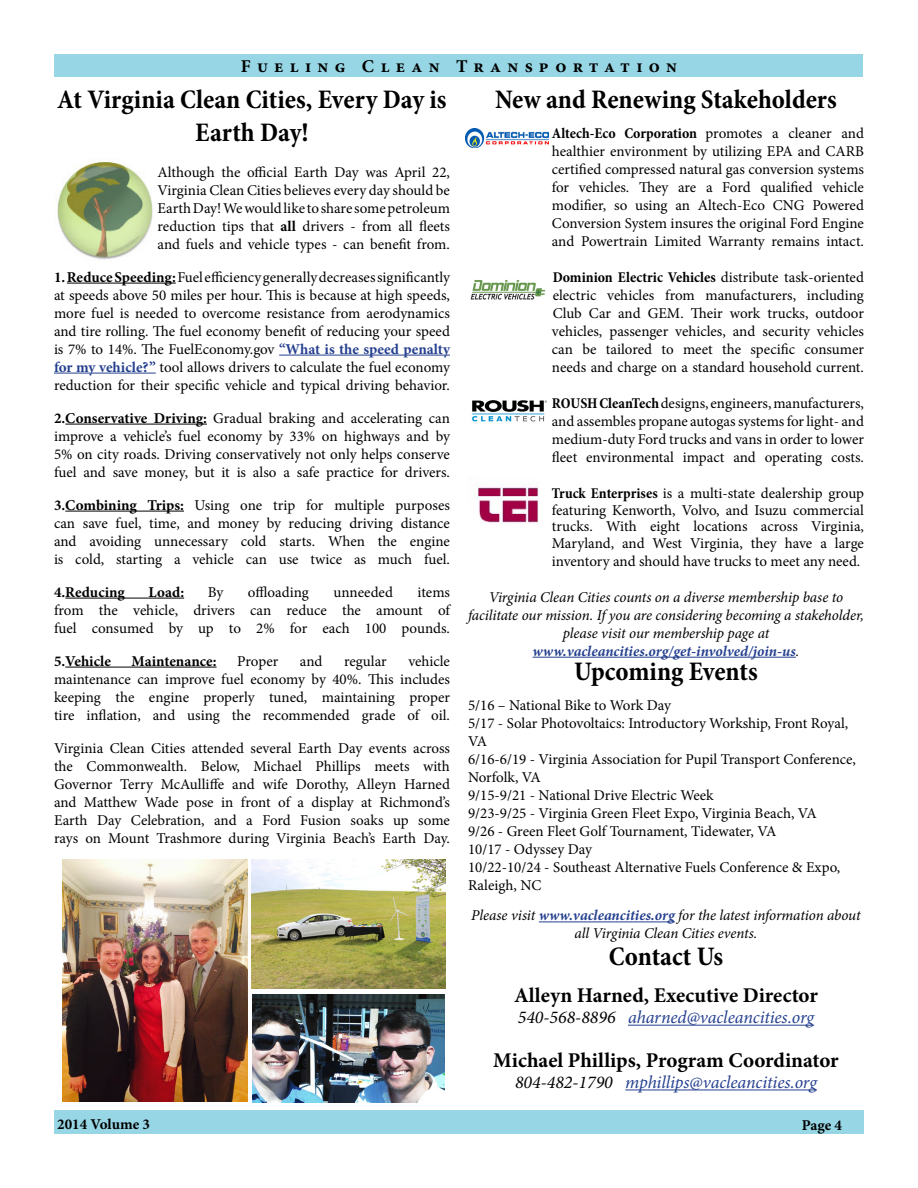
<style>
.page{position:relative;width:918px;height:1188px;background:#fff}
.page>*{position:absolute;margin:0;border:0;box-sizing:border-box;transform-origin:0 0}
.t1{font:700 condensed 27px/32.4px "Minion Pro";color:#000;text-align:center}
.t2{font:700 21px "Minion Pro";color:#000}
.t3{font:italic 18px "Minion Pro";letter-spacing:-.005em;color:#25408f}
.t4{font:700 18px "Minion Pro";letter-spacing:.35em;color:#000}
.t5{font:15px/18px "Minion Pro";color:#000;text-align:justify}
.t6{font:italic 15px/18px "Minion Pro";letter-spacing:-.01em;color:#000;text-align:center}
.t7{font:700 15px "Minion Pro";color:#000}
.s1{font-weight:700}
.s2{font-weight:700;color:#25408f}
.s3{font-weight:700;font-stretch:condensed}
.s4{color:#000}
</style>
<div class="page">
<div style="left:55px;top:55px;width:808px;height:22px;background:#97d6e4"></div>
<div style="left:54px;top:1110px;width:810px;height:24px;background:#97d6e4"></div>
<hr style="left:67px;top:283px;width:109px;height:1px;background:#000">
<hr style="left:279px;top:355px;width:171px;height:1px;background:#25408f">
<hr style="left:54px;top:373px;width:102px;height:1px;background:#25408f">
<hr style="left:65px;top:424px;width:142px;height:1px;background:#000">
<hr style="left:65px;top:511px;width:119px;height:1px;background:#000">
<hr style="left:65px;top:598px;width:119px;height:1px;background:#000">
<hr style="left:65px;top:667px;width:152px;height:1px;background:#000">
<hr style="left:533px;top:657px;width:263px;height:1px;background:#25408f">
<hr style="left:539px;top:922px;width:136px;height:1px;background:#25408f">
<hr style="left:628px;top:1025px;width:186px;height:1px;background:#25408f">
<hr style="left:625px;top:1090px;width:192px;height:1px;background:#25408f">
<img style="left:55px;top:162px;width:98px;height:98px">
<img style="left:472px;top:400px;width:75px;height:22px">
<img style="left:465px;top:128px;width:84px;height:19px">
<img style="left:470px;top:280px;width:76px;height:20px">
<img style="left:474px;top:486px;width:65px;height:37px">
<img style="left:62px;top:859px;width:186px;height:243px">
<img style="left:253px;top:995px;width:192px;height:108px">
<img style="left:251px;top:860px;width:195px;height:129px">
<p class="t4" style="left:241px;top:54px;width:438px">Fueling Clean Transportation</p>
<h1 class="t1" style="left:57px;top:83px;width:391px">At Virginia Clean Cities, Every Day is<br>Earth Day!</h1>
<p class="t5" style="left:158px;top:163px;width:294px">Although the official Earth Day was April 22, Virginia Clean Cities believes every day should be Earth Day! We would like to share some petroleum reduction tips that <span class="s1">all</span> drivers - from all fleets and fuels and vehicle types - can benefit from.</p>
<p class="t5" style="left:54px;top:268px;width:398px"><span class="s1">1. Reduce Speeding:</span>Fuel efficiency generally decreases significantly at speeds above 50 miles per hour. This is because at high speeds, more fuel is needed to overcome resistance from aerodynamics and tire rolling. The fuel economy benefit of reducing your speed is 7% to 14%. The FuelEconomy.gov <span class="s2">“What is the speed penalty for my vehicle?”</span> tool allows drivers to calculate the fuel economy reduction for their specific vehicle and typical driving behavior.</p>
<p class="t5" style="left:54px;top:409px;width:398px"><span class="s1">2.Conservative Driving:</span> Gradual braking and accelerating can improve a vehicle’s fuel economy by 33% on highways and by 5% on city roads. Driving conservatively not only helps conserve fuel and save money, but it is also a safe practice for drivers.</p>
<p class="t5" style="left:54px;top:496px;width:398px"><span class="s1">3.Combining Trips:</span> Using one trip for multiple purposes can save fuel, time, and money by reducing driving distance and avoiding unnecessary cold starts. When the engine is cold, starting a vehicle can use twice as much fuel.</p>
<p class="t7" style="left:54px;top:581px;width:72px">4.Reducing</p>
<p class="t7" style="left:148px;top:581px;width:37px">Load:</p>
<p class="t5" style="left:208px;top:583px;width:17px">By</p>
<p class="t5" style="left:248px;top:583px;width:62px">offloading</p>
<p class="t5" style="left:333px;top:583px;width:61px">unneeded</p>
<p class="t5" style="left:54px;top:583px;width:398px;text-indent:364px">items from the vehicle, drivers can reduce the amount of fuel consumed by up to 2% for each 100 pounds.</p>
<p class="t7" style="left:54px;top:650px;width:58px">5.Vehicle</p>
<p class="t7" style="left:132px;top:650px;width:86px">Maintenance:</p>
<p class="t5" style="left:237px;top:652px;width:43px">Proper</p>
<p class="t5" style="left:300px;top:652px;width:24px">and</p>
<p class="t5" style="left:344px;top:652px;width:44px">regular</p>
<p class="t5" style="left:54px;top:652px;width:398px;text-indent:354px">vehicle maintenance can improve fuel economy by 40%. This includes keeping the engine properly tuned, maintaining proper tire inflation, and using the recommended grade of oil.</p>
<p class="t5" style="left:54px;top:739px;width:398px">Virginia Clean Cities attended several Earth Day events across the Commonwealth. Below, Michael Phillips meets with Governor Terry McAulliffe and wife Dorothy, Alleyn Harned and Matthew Wade pose in front of a display at Richmond’s Earth Day Celebration, and a Ford Fusion soaks up some rays on Mount Trashmore during Virginia Beach’s Earth Day.</p>
<h1 class="t1" style="left:495px;top:83px;width:343px">New and Renewing Stakeholders</h1>
<p class="t5" style="left:552px;top:124px;width:314px"><span class="s3">Altech-Eco Corporation</span> promotes a cleaner and healthier environment by utilizing EPA and CARB certified compressed natural gas conversion systems for vehicles. They are a Ford qualified vehicle modifier, so using an Altech-Eco CNG Powered Conversion System insures the original Ford Engine and Powertrain Limited Warranty remains intact.</p>
<p class="t5" style="left:552px;top:268px;width:314px"><span class="s3">Dominion Electric Vehicles</span> distribute task-oriented electric vehicles from manufacturers, including Club Car and GEM. Their work trucks, outdoor vehicles, passenger vehicles, and security vehicles can be tailored to meet the specific consumer needs and charge on a standard household current.</p>
<p class="t5" style="left:552px;top:394px;width:314px"><span class="s3">ROUSH CleanTech</span> designs, engineers, manufacturers, and assembles propane autogas systems for light- and medium-duty Ford trucks and vans in order to lower fleet environmental impact and operating costs.</p>
<p class="t5" style="left:552px;top:485px;width:314px;line-height:16.5px"><span class="s3">Truck Enterprises</span> is a multi-state dealership group featuring Kenworth, Volvo, and Isuzu commercial trucks. With eight locations across Virginia, Maryland, and West Virginia, they have a large</p>
<p class="t5" style="left:552px;top:552px;width:310px">inventory and should have trucks to meet any need.</p>
<p class="t6" style="left:468px;top:588px;width:397px">Virginia Clean Cities counts on a diverse membership base to facilitate our mission. If you are considering becoming a stakeholder, please visit our membership page at <span class="s2">www.vacleancities.org/get-involved/join-us</span>.</p>
<h1 class="t1" style="left:574px;top:655px;width:185px">Upcoming Events</h1>
<p class="t5" style="left:468px;top:697px;width:389px;text-align:left">5/16 – National Bike to Work Day<br>5/17 - Solar Photovoltaics: Introductory Workship, Front Royal, VA<br>6/16-6/19 - Virginia Association for Pupil Transport Conference, Norfolk, VA<br>9/15-9/21 - National Drive Electric Week<br>9/23-9/25 - Virginia Green Fleet Expo, Virginia Beach, VA<br>9/26 - Green Fleet Golf Tournament, Tidewater, VA<br>10/17 - Odyssey Day<br>10/22-10/24 - Southeast Alternative Fuels Conference &amp; Expo, Raleigh, NC</p>
<p class="t6" style="left:471px;top:907px;width:391px">Please visit <span class="s2">www.vacleancities.org</span> for the latest information about all Virginia Clean Cities events.</p>
<h1 class="t1" style="left:609px;top:940px;width:116px">Contact Us</h1>
<h2 class="t2" style="left:514px;top:980px;width:305px">Alleyn Harned, Executive Director</h2>
<p class="t3" style="left:518px;top:1005px;width:298px"><span class="s4">540-568-8896</span> aharned@vacleancities.org</p>
<h2 class="t2" style="left:493px;top:1045px;width:347px">Michael Phillips, Program Coordinator</h2>
<p class="t3" style="left:515px;top:1070px;width:303px"><span class="s4">804-482-1790</span> mphillips@vacleancities.org</p>
<p class="t7" style="left:57px;top:1114px;width:94px">2014 Volume 3</p>
<p class="t7" style="left:802px;top:1114px;width:42px">Page 4</p>
</div>
